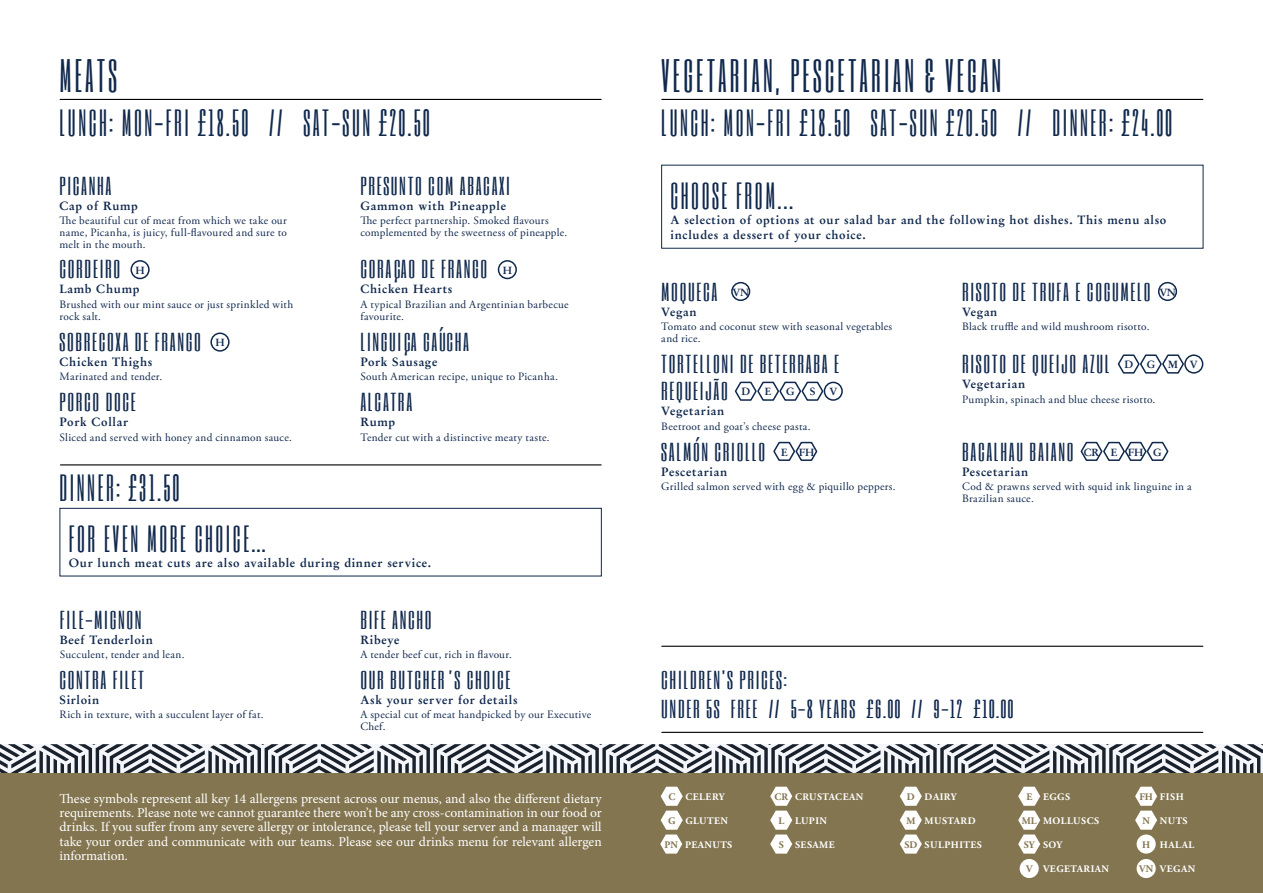
<style>
.page{position:relative;width:1263px;height:893px;background:#fff}
.page>*{position:absolute;margin:0;border:0;box-sizing:border-box;transform-origin:0 0}
.t1{font:39px "Six Caps";letter-spacing:.08em;color:#10284c}
.t2{font:31.5px "Six Caps";letter-spacing:.08em;color:#10284c}
.t3{font:21.6px/27px "Six Caps";letter-spacing:.06em;color:#10284c;scale:1.25 1}
.t4{font:13.5px/14.2px "Minion Pro";color:#fff;text-align:justify}
.t5{font:700 12px/15px "Garamond No 8";letter-spacing:.06em;color:#10284c}
.t6{font:11.25px/12px "Adobe Garamond Pro";letter-spacing:.03em;color:#10284c}
.t7{font:700 10.5px "Garamond No 8";letter-spacing:-.025em;color:#10284c}
.t8{font:700 10.05px "Adobe Garamond Pro";letter-spacing:.05em;color:#fff}
.s1{color:#837550}
</style>
<div class="page">
<svg style="left:0;top:744px;width:1263px;height:30px"></svg>
<div style="left:0;top:774px;width:1263px;height:119px;background:#837550"></div>
<hr style="left:60px;top:99px;width:541px;height:1px;background:#000">
<div style="left:60px;top:508px;width:542px;height:68px;border:1px solid #10284c"></div>
<hr style="left:60px;top:464px;width:541px;height:1px;background:#000">
<hr style="left:662px;top:732px;width:541px;height:1px;background:#000">
<hr style="left:662px;top:646px;width:541px;height:1px;background:#000">
<hr style="left:662px;top:99px;width:541px;height:1px;background:#000">
<svg style="left:770px;top:787px;width:22px;height:67px"></svg>
<svg style="left:900px;top:787px;width:22px;height:67px"></svg>
<svg style="left:773px;top:441px;width:45px;height:20px"></svg>
<svg style="left:1117px;top:354px;width:67px;height:20px"></svg>
<svg style="left:1018px;top:787px;width:22px;height:67px"></svg>
<div style="left:1136px;top:834px;width:20px;height:20px;background:#fefefe;border-radius:50%"></div>
<svg style="left:1135px;top:787px;width:22px;height:43px"></svg>
<svg style="left:660px;top:787px;width:23px;height:67px"></svg>
<div style="left:210px;top:332px;width:20px;height:20px;border:2px solid #10284c;border-radius:50%"></div>
<div style="left:498px;top:260px;width:19px;height:19px;border:2px solid #10284c;border-radius:50%"></div>
<div style="left:130px;top:260px;width:20px;height:19px;border:2px solid #10284c;border-radius:50%"></div>
<svg style="left:1080px;top:441px;width:89px;height:20px"></svg>
<svg style="left:734px;top:381px;width:90px;height:20px"></svg>
<div style="left:1020px;top:859px;width:19px;height:19px;background:#fefefe;border-radius:50%"></div>
<div style="left:1136px;top:859px;width:20px;height:19px;background:#fefefe;border-radius:50%"></div>
<div style="left:731px;top:282px;width:19px;height:19px;border:2px solid #10284c;border-radius:50%"></div>
<div style="left:824px;top:382px;width:19px;height:19px;border:2px solid #10284c;border-radius:50%"></div>
<div style="left:1184px;top:354px;width:19px;height:20px;border:2px solid #10284c;border-radius:50%"></div>
<div style="left:1158px;top:282px;width:19px;height:19px;border:2px solid #10284c;border-radius:50%"></div>
<h1 class="t1" style="left:60px;top:49px;width:59px">MEATS</h1>
<h2 class="t2" style="left:60px;top:101px;width:372px">LUNCH: MON-FRI £18.50 // SAT-SUN £20.50</h2>
<h3 class="t3" style="left:60px;top:172px;width:43px">PICANHA</h3>
<p class="t5" style="left:60px;top:198px;width:80px">Cap of Rump</p>
<p class="t6" style="left:60px;top:215px;width:229px;text-align:justify">The beautiful cut of meat from which we take our name, Picanha, is juicy, full-flavoured and sure to melt in the mouth.</p>
<h3 class="t3" style="left:60px;top:256px;width:50px">CORDEIRO</h3>
<p class="t5" style="left:60px;top:282px;width:81px">Lamb Chump</p>
<p class="t6" style="left:60px;top:298px;width:235px">Brushed with our mint sauce or just sprinkled with rock salt.</p>
<h3 class="t3" style="left:60px;top:328px;width:115px">SOBRECOXA DE FRANGO</h3>
<p class="t5" style="left:60px;top:354px;width:94px">Chicken Thighs</p>
<p class="t6" style="left:60px;top:371px;width:104px">Marinated and tender.</p>
<h3 class="t3" style="left:60px;top:389px;width:63px">PORCO DOCE</h3>
<p class="t5" style="left:60px;top:415px;width:70px">Pork Collar</p>
<p class="t6" style="left:60px;top:431px;width:234px">Sliced and served with honey and cinnamon sauce.</p>
<h3 class="t3" style="left:360px;top:172px;width:121px">PRESUNTO COM ABACAXI</h3>
<p class="t5" style="left:360px;top:198px;width:147px">Gammon with Pineapple</p>
<p class="t6" style="left:360px;top:215px;width:208px">The perfect partnership. Smoked flavours complemented by the sweetness of pineapple.</p>
<h3 class="t3" style="left:360px;top:256px;width:103px">CORAÇAO DE FRANGO</h3>
<p class="t5" style="left:360px;top:282px;width:93px">Chicken Hearts</p>
<p class="t6" style="left:360px;top:298px;width:210px">A typical Brazilian and Argentinian barbecue favourite.</p>
<p class="t7" style="left:135px;top:262px;width:11px">H</p>
<p class="t7" style="left:503px;top:262px;width:11px">H</p>
<h3 class="t3" style="left:360px;top:328px;width:89px">LINGUIÇA GAÚCHA</h3>
<p class="t5" style="left:360px;top:354px;width:78px">Pork Sausage</p>
<p class="t6" style="left:360px;top:371px;width:199px">South American recipe, unique to Picanha.</p>
<p class="t7" style="left:215px;top:335px;width:11px">H</p>
<h3 class="t3" style="left:360px;top:389px;width:43px">ALCATRA</h3>
<p class="t5" style="left:360px;top:415px;width:36px">Rump</p>
<p class="t6" style="left:360px;top:431px;width:191px">Tender cut with a distinctive meaty taste.</p>
<h2 class="t2" style="left:60px;top:466px;width:121px">DINNER: £31.50</h2>
<h2 class="t2" style="left:69px;top:517px;width:199px">FOR EVEN MORE CHOICE…</h2>
<p class="t5" style="left:69px;top:555px;width:364px">Our lunch meat cuts are also available during dinner service.</p>
<h3 class="t3" style="left:60px;top:606px;width:67px">FILE-MIGNON</h3>
<p class="t5" style="left:60px;top:632px;width:95px">Beef Tenderloin</p>
<p class="t6" style="left:60px;top:648px;width:126px">Succulent, tender and lean.</p>
<h3 class="t3" style="left:60px;top:666px;width:69px">CONTRA FILET</h3>
<p class="t5" style="left:60px;top:692px;width:41px">Sirloin</p>
<p class="t6" style="left:60px;top:709px;width:206px">Rich in texture, with a succulent layer of fat.</p>
<h3 class="t3" style="left:360px;top:606px;width:59px">BIFE ANCHO</h3>
<p class="t5" style="left:360px;top:632px;width:41px">Ribeye</p>
<p class="t6" style="left:360px;top:648px;width:153px">A tender beef cut, rich in flavour.</p>
<h3 class="t3" style="left:360px;top:666px;width:122px">OUR BUTCHER’S CHOICE</h3>
<p class="t5" style="left:360px;top:692px;width:159px">Ask your server for details</p>
<p class="t6" style="left:360px;top:709px;width:232px">A special cut of meat handpicked by our Executive<br>Chef.</p>
<p class="t4" style="left:60px;top:791px;width:544px">These symbols represent all key 14 allergens present across our menus, and also the different dietary requirements. Please note we cannot guarantee there won’t be any cross-contamination in our food or drinks. If you suffer from any severe allergy or intolerance, please tell your server and a manager will take your order and communicate with our teams. Please see our drinks menu for relevant allergen information.</p>
<h1 class="t1" style="left:661px;top:49px;width:342px">VEGETARIAN, PESCETARIAN &amp; VEGAN</h1>
<h2 class="t2" style="left:661px;top:101px;width:512px">LUNCH: MON-FRI £18.50 SAT-SUN £20.50 // DINNER: £24.00</h2>
<h2 class="t2" style="left:670px;top:174px;width:124px">CHOOSE FROM...</h2>
<p class="t5" style="left:670px;top:212px;width:497px">A selection of options at our salad bar and the following hot dishes. This menu also includes a dessert of your choice.</p>
<h3 class="t3" style="left:661px;top:278px;width:46px">MOQUECA</h3>
<p class="t5" style="left:661px;top:304px;width:37px">Vegan</p>
<p class="t6" style="left:661px;top:321px;width:232px">Tomato and coconut stew with seasonal vegetables and rice.</p>
<p class="t7" style="left:732px;top:284px;width:18px">VN</p>
<h3 class="t3" style="left:661px;top:351px;width:144px">TORTELLONI DE BETERRABA E<br>REQUEIJÃO</h3>
<p class="t5" style="left:661px;top:404px;width:65px">Vegetarian</p>
<p class="t6" style="left:661px;top:420px;width:151px">Beetroot and goat’s cheese pasta.</p>
<p class="t7" style="left:741px;top:384px;width:10px">D</p>
<p class="t7" style="left:765px;top:384px;width:8px">E</p>
<p class="t7" style="left:786px;top:384px;width:10px">G</p>
<p class="t7" style="left:810px;top:384px;width:7px">S</p>
<p class="t7" style="left:829px;top:384px;width:9px">V</p>
<h3 class="t3" style="left:661px;top:438px;width:85px">SALMÓN CRIOLLO</h3>
<p class="t5" style="left:661px;top:464px;width:67px">Pescetarian</p>
<p class="t6" style="left:661px;top:481px;width:236px">Grilled salmon served with egg &amp; piquillo peppers.</p>
<p class="t7" style="left:781px;top:444px;width:35px">E FH</p>
<h3 class="t3" style="left:661px;top:666px;width:102px">CHILDREN'S PRICES:</h3>
<h3 class="t3" style="left:962px;top:278px;width:152px">RISOTO DE TRUFA E COGUMELO</h3>
<p class="t5" style="left:962px;top:304px;width:37px">Vegan</p>
<p class="t6" style="left:962px;top:321px;width:189px">Black truffle and wild mushroom risotto.</p>
<p class="t7" style="left:1159px;top:284px;width:18px">VN</p>
<h3 class="t3" style="left:962px;top:351px;width:120px">RISOTO DE QUEIJO AZUL</h3>
<p class="t5" style="left:962px;top:377px;width:65px">Vegetarian</p>
<p class="t6" style="left:962px;top:393px;width:195px">Pumpkin, spinach and blue cheese risotto.</p>
<p class="t7" style="left:1124px;top:357px;width:10px">D</p>
<p class="t7" style="left:1147px;top:357px;width:33px">G M</p>
<p class="t7" style="left:1190px;top:357px;width:9px">V</p>
<h3 class="t3" style="left:962px;top:438px;width:91px">BACALHAU BAIANO</h3>
<p class="t5" style="left:962px;top:464px;width:67px">Pescetarian</p>
<p class="t6" style="left:962px;top:481px;width:231px">Cod &amp; prawns served with squid ink linguine in a<br>Brazilian sauce.</p>
<p class="t7" style="left:1084px;top:444px;width:79px">CR EFHG</p>
<h3 class="t3" style="left:661px;top:695px;width:283px">UNDER 5S FREE // 5-8 YEARS £6.00 // 9-12 £10.00</h3>
<p class="t8" style="left:774px;top:791px;width:90px"><span class="s1">CR</span> CRUSTACEAN</p>
<p class="t8" style="left:668px;top:791px;width:58px"><span class="s1">C</span> CELERY</p>
<p class="t8" style="left:907px;top:791px;width:51px"><span class="s1">D</span> DAIRY</p>
<p class="t8" style="left:906px;top:815px;width:71px"><span class="s1">M</span> MUSTARD</p>
<p class="t8" style="left:904px;top:839px;width:79px"><span class="s1">SD</span> SULPHITES</p>
<p class="t8" style="left:1026px;top:791px;width:45px"><span class="s1">E</span> EGGS</p>
<p class="t8" style="left:1139px;top:791px;width:46px"><span class="s1">FH</span> FISH</p>
<p class="t8" style="left:668px;top:815px;width:61px"><span class="s1">G</span> GLUTEN</p>
<p class="t8" style="left:1142px;top:815px;width:47px"><span class="s1">N</span> NUTS</p>
<p class="t8" style="left:665px;top:839px;width:69px"><span class="s1">PN</span> PEANUTS</p>
<p class="t8" style="left:1022px;top:815px;width:79px"><span class="s1">ML</span> MOLLUSCS</p>
<p class="t8" style="left:778px;top:815px;width:50px"><span class="s1">L</span> LUPIN</p>
<p class="t8" style="left:779px;top:839px;width:58px"><span class="s1">S</span> SESAME</p>
<p class="t8" style="left:1024px;top:839px;width:40px"><span class="s1">SY</span> SOY</p>
<p class="t8" style="left:1142px;top:839px;width:54px"><span class="s1">H</span> HALAL</p>
<p class="t8" style="left:1026px;top:863px;width:84px"><span class="s1">V</span> VEGETARIAN</p>
<p class="t8" style="left:1139px;top:863px;width:58px"><span class="s1">VN</span> VEGAN</p>
</div>
